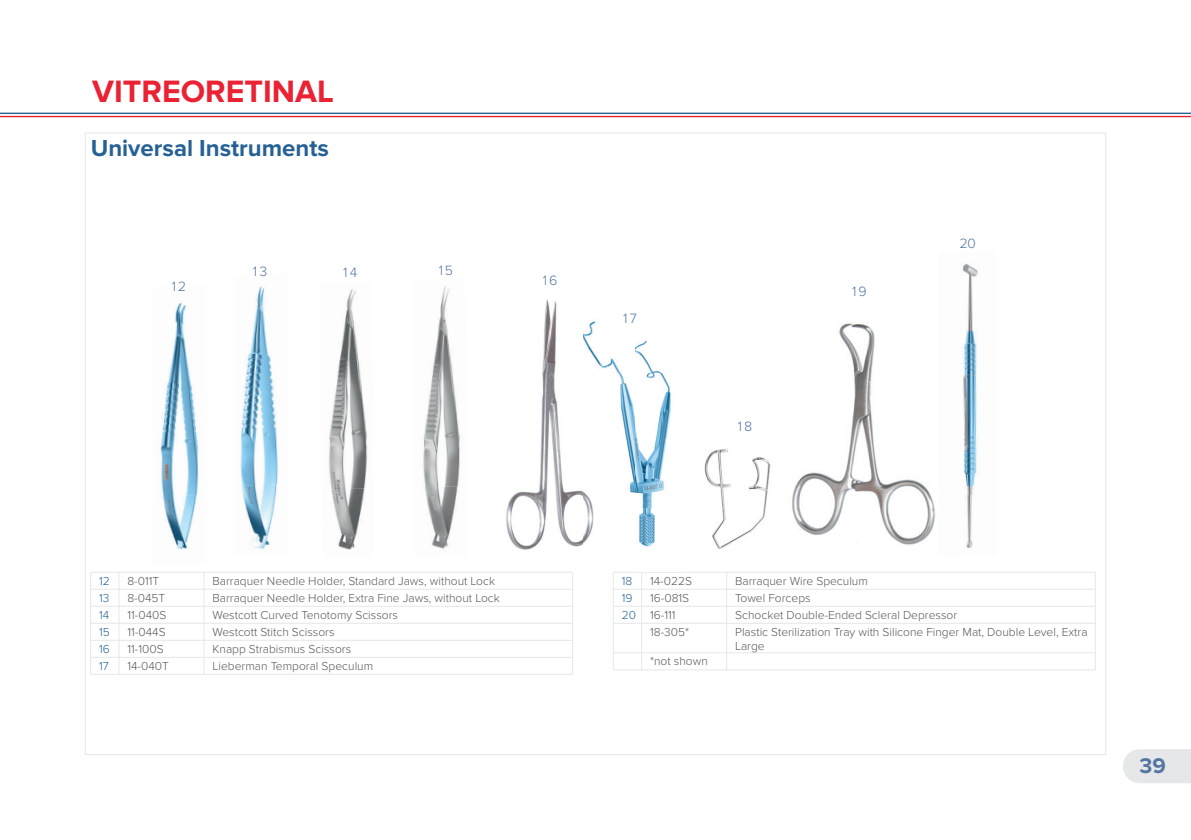
<style>
.page{position:relative;width:1191px;height:840px;background:#fff}
.page>*{position:absolute;margin:0;border:0;box-sizing:border-box;transform-origin:0 0}
.t1{font:700 32px "Proxima Nova";color:#ea2233}
.t2{font:700 24px "Proxima Nova";color:#266195}
.t3{font:700 22px "Proxima Nova";color:#5475a2}
.t4{font:300 14px "Proxima Nova";color:#5475a2}
.t5{font:300 12px/14.4px "Proxima Nova";color:#57585a}
.t6{font:300 12px "Proxima Nova";color:#266195}
.s1{color:#266195}
</style>
<div class="page">
<hr style="left:0;top:113px;width:1191px;height:1px;background:#266195">
<hr style="left:0;top:116px;width:1191px;height:1px;background:#ea2233">
<hr style="left:119px;top:571px;width:85px;height:1px;background:#e6e7e9">
<hr style="left:204px;top:571px;width:369px;height:1px;background:#e6e7e9">
<hr style="left:119px;top:588px;width:85px;height:1px;background:#e6e7e9">
<hr style="left:204px;top:588px;width:369px;height:1px;background:#e6e7e9">
<hr style="left:119px;top:605px;width:85px;height:1px;background:#e6e7e9">
<hr style="left:204px;top:605px;width:369px;height:1px;background:#e6e7e9">
<hr style="left:119px;top:622px;width:85px;height:1px;background:#e6e7e9">
<hr style="left:204px;top:622px;width:369px;height:1px;background:#e6e7e9">
<hr style="left:119px;top:639px;width:85px;height:1px;background:#e6e7e9">
<hr style="left:204px;top:639px;width:369px;height:1px;background:#e6e7e9">
<hr style="left:119px;top:656px;width:85px;height:1px;background:#e6e7e9">
<hr style="left:204px;top:656px;width:369px;height:1px;background:#e6e7e9">
<svg style="left:204px;top:572px;width:1px;height:101px"></svg>
<svg style="left:572px;top:572px;width:1px;height:101px"></svg>
<svg style="left:90px;top:571px;width:30px;height:103px"></svg>
<hr style="left:119px;top:673px;width:85px;height:1px;background:#e6e7e9">
<hr style="left:204px;top:673px;width:369px;height:1px;background:#e6e7e9">
<hr style="left:641px;top:571px;width:85px;height:1px;background:#e6e7e9">
<hr style="left:726px;top:571px;width:369px;height:1px;background:#e6e7e9">
<hr style="left:641px;top:588px;width:85px;height:1px;background:#e6e7e9">
<hr style="left:726px;top:588px;width:369px;height:1px;background:#e6e7e9">
<hr style="left:641px;top:605px;width:85px;height:1px;background:#e6e7e9">
<hr style="left:726px;top:605px;width:369px;height:1px;background:#e6e7e9">
<hr style="left:641px;top:622px;width:85px;height:1px;background:#e6e7e9">
<hr style="left:726px;top:622px;width:369px;height:1px;background:#e6e7e9">
<hr style="left:641px;top:652px;width:85px;height:1px;background:#e6e7e9">
<hr style="left:726px;top:652px;width:369px;height:1px;background:#e6e7e9">
<svg style="left:726px;top:572px;width:1px;height:97px"></svg>
<svg style="left:1095px;top:572px;width:1px;height:97px"></svg>
<svg style="left:613px;top:571px;width:29px;height:99px"></svg>
<hr style="left:641px;top:669px;width:85px;height:1px;background:#e6e7e9">
<hr style="left:726px;top:669px;width:369px;height:1px;background:#e6e7e9">
<img style="left:160px;top:302px;width:39px;height:192px">
<img style="left:162px;top:494px;width:35px;height:56px">
<img style="left:240px;top:286px;width:38px;height:263px">
<img style="left:329px;top:289px;width:39px;height:261px">
<img style="left:423px;top:286px;width:37px;height:199px">
<img style="left:425px;top:485px;width:33px;height:64px">
<img style="left:506px;top:300px;width:77px;height:250px">
<img style="left:634px;top:340px;width:37px;height:207px">
<img style="left:601px;top:358px;width:33px;height:135px">
<img style="left:583px;top:321px;width:18px;height:223px">
<img style="left:704px;top:449px;width:67px;height:101px">
<img style="left:792px;top:323px;width:143px;height:222px">
<img style="left:962px;top:264px;width:16px;height:285px">
<div style="left:1123px;top:749px;width:68px;height:33px;background:#e6e7e9"></div>
<h1 class="t1" style="left:92px;top:73px;width:243px">VITREORETINAL</h1>
<h2 class="t2" style="left:91px;top:134px;width:240px">Universal Instruments</h2>
<p class="t4" style="left:170px;top:278px;width:18px">12</p>
<p class="t4" style="left:251px;top:263px;width:18px">13</p>
<p class="t4" style="left:341px;top:264px;width:18px">14</p>
<p class="t4" style="left:437px;top:262px;width:18px">15</p>
<p class="t4" style="left:541px;top:272px;width:18px">16</p>
<p class="t6" style="left:99px;top:573px;width:12px">12</p>
<p class="t5" style="left:127px;top:573px;width:33px">8-011T</p>
<p class="t5" style="left:212px;top:573px;width:284px">Barraquer Needle Holder, Standard Jaws, without Lock</p>
<p class="t6" style="left:99px;top:590px;width:12px">13</p>
<p class="t5" style="left:127px;top:590px;width:39px">8-045T</p>
<p class="t5" style="left:212px;top:590px;width:289px">Barraquer Needle Holder, Extra Fine Jaws, without Lock</p>
<p class="t6" style="left:99px;top:607px;width:12px">14</p>
<p class="t5" style="left:127px;top:607px;width:41px">11-040S</p>
<p class="t5" style="left:212px;top:607px;width:187px">Westcott Curved Tenotomy Scissors</p>
<p class="t6" style="left:99px;top:624px;width:12px">15</p>
<p class="t5" style="left:127px;top:624px;width:40px">11-044S</p>
<p class="t5" style="left:212px;top:624px;width:124px">Westcott Stitch Scissors</p>
<p class="t6" style="left:99px;top:641px;width:12px">16</p>
<p class="t5" style="left:127px;top:641px;width:38px">11-100S</p>
<p class="t5" style="left:212px;top:641px;width:140px">Knapp Strabismus Scissors</p>
<p class="t6" style="left:99px;top:658px;width:11px">17</p>
<p class="t5" style="left:127px;top:658px;width:43px">14-040T</p>
<p class="t5" style="left:212px;top:658px;width:162px">Lieberman Temporal Speculum</p>
<p class="t4" style="left:621px;top:310px;width:18px">17</p>
<p class="t4" style="left:736px;top:417px;width:18px">18</p>
<p class="t4" style="left:850px;top:283px;width:18px">19</p>
<p class="t4" style="left:959px;top:235px;width:18px">20</p>
<p class="t6" style="left:622px;top:573px;width:12px">18</p>
<p class="t5" style="left:650px;top:573px;width:44px">14-022S</p>
<p class="t5" style="left:735px;top:573px;width:134px">Barraquer Wire Speculum</p>
<p class="t6" style="left:622px;top:590px;width:12px">19</p>
<p class="t5" style="left:650px;top:590px;width:41px">16-081S</p>
<p class="t5" style="left:735px;top:590px;width:77px">Towel Forceps</p>
<p class="t5" style="left:622px;top:607px;width:55px"><span class="s1">20</span> 16-111</p>
<p class="t5" style="left:735px;top:607px;width:223px">Schocket Double-Ended Scleral Depressor</p>
<p class="t5" style="left:650px;top:624px;width:40px">18-305*</p>
<p class="t5" style="left:735px;top:624px;width:354px">Plastic Sterilization Tray with Silicone Finger Mat, Double Level, Extra<br>Large</p>
<p class="t5" style="left:650px;top:653px;width:59px">*not shown</p>
<h3 class="t3" style="left:1139px;top:752px;width:28px">39</h3>
</div>
